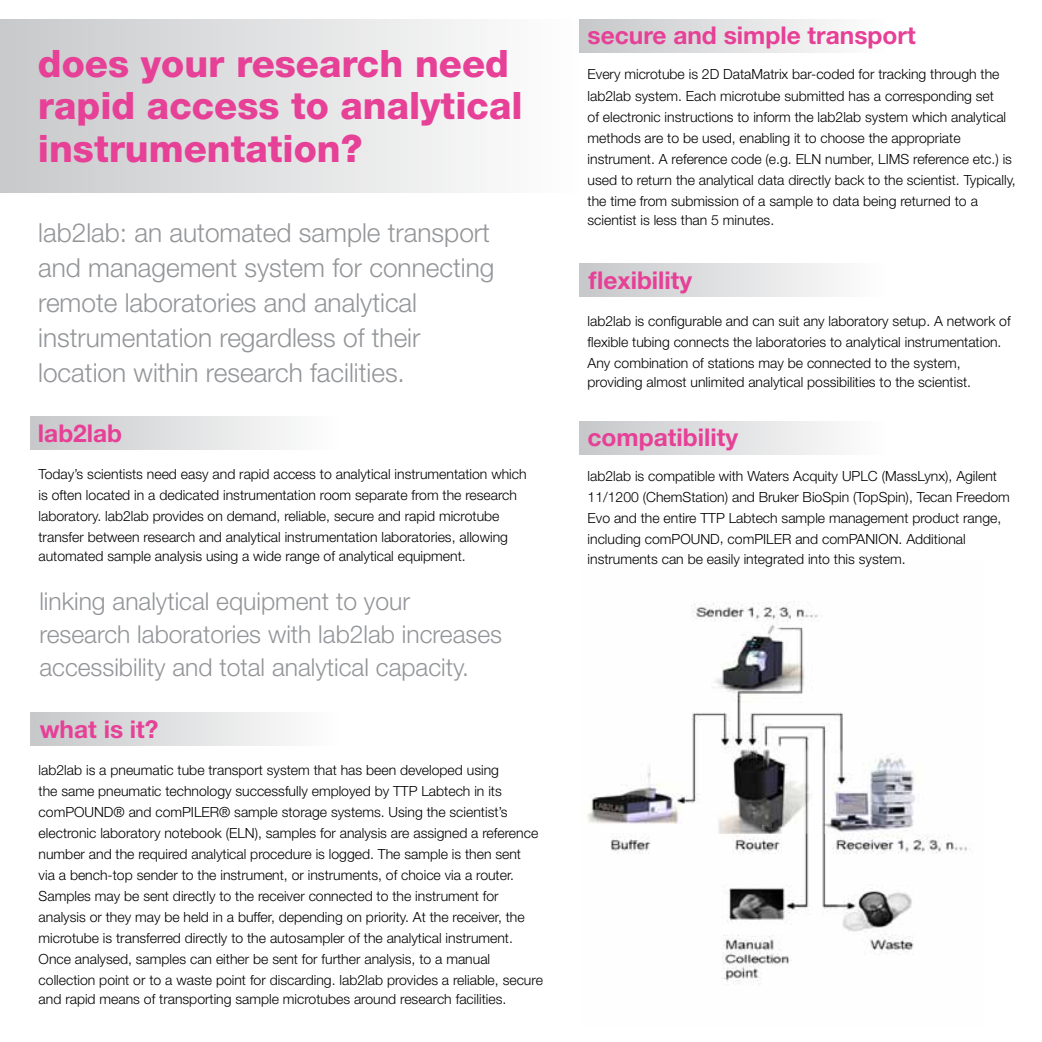
<style>
.page{position:relative;width:1042px;height:1042px;background:#fff}
.page>*{position:absolute;margin:0;border:0;box-sizing:border-box;transform-origin:0 0}
.t1{font:800 37.8px/42.7px "Helvetica Neue";color:#e64097}
.t2{font:300 26.25px/35px "Helvetica Neue";color:#939598}
.t3{font:300 24.68px/32.9px "Helvetica Neue";color:#939598}
.t4{font:700 24.5px "Helvetica Neue";color:#e64097}
.t5{font:300 14px/21px "Helvetica Neue";color:#000}
</style>
<div class="page">
<div style="left:0;top:19px;width:579px;height:174px;background:linear-gradient(to right,#c8c9cb,#fefefe)"></div>
<div style="left:579px;top:19px;width:307px;height:33px;background:linear-gradient(to right,#c6c7c9,#fefefe)"></div>
<div style="left:579px;top:263px;width:307px;height:34px;background:linear-gradient(to right,#c6c7c9,#fefefe)"></div>
<div style="left:579px;top:422px;width:307px;height:33px;background:linear-gradient(to right,#c6c7c9,#fefefe)"></div>
<div style="left:30px;top:712px;width:307px;height:33px;background:linear-gradient(to right,#c6c7c9,#fefefe)"></div>
<img style="left:587px;top:602px;width:383px;height:383px">
<div style="left:30px;top:417px;width:307px;height:33px;background:linear-gradient(to right,#c7c8ca,#fefefe)"></div>
<h1 class="t1" style="left:38px;top:42px;width:486px">does your research need rapid access to analytical instrumentation?</h1>
<h2 class="t2" style="left:38px;top:215px;width:458px">lab2lab: an automated sample transport and management system for connecting remote laboratories and analytical instrumentation regardless of their location within research facilities.</h2>
<h3 class="t4" style="left:38px;top:418px;width:86px">lab2lab</h3>
<p class="t5" style="left:39px;top:463px;width:490px">Today’s scientists need easy and rapid access to analytical instrumentation which is often located in a dedicated instrumentation room separate from the research laboratory. lab2lab provides on demand, reliable, secure and rapid microtube transfer between research and analytical instrumentation laboratories, allowing</p>
<p class="t5" style="left:39px;top:545px;width:429px">automated sample analysis using a wide range of analytical equipment.</p>
<h3 class="t3" style="left:39px;top:584px;width:464px">linking analytical equipment to your research laboratories with lab2lab increases accessibility and total analytical capacity.</h3>
<h3 class="t4" style="left:40px;top:713px;width:120px">what is it?</h3>
<p class="t5" style="left:39px;top:759px;width:506px">lab2lab is a pneumatic tube transport system that has been developed using<br>the same pneumatic technology successfully employed by TTP Labtech in its comPOUND® and comPILER® sample storage systems. Using the scientist’s electronic laboratory notebook (ELN), samples for analysis are assigned a reference number and the required analytical procedure is logged. The sample is then sent<br>via a bench-top sender to the instrument, or instruments, of choice via a router.<br>Samples may be sent directly to the receiver connected to the instrument for analysis or they may be held in a buffer, depending on priority. At the receiver, the microtube is transferred directly to the autosampler of the analytical instrument.<br>Once analysed, samples can either be sent for further analysis, to a manual collection point or to a waste point for discarding. lab2lab provides a reliable, secure</p>
<p class="t5" style="left:39px;top:988px;width:469px">and rapid means of transporting sample microtubes around research facilities.</p>
<h3 class="t4" style="left:587px;top:20px;width:329px">secure and simple transport</h3>
<p class="t5" style="left:587px;top:64px;width:430px">Every microtube is 2D DataMatrix bar-coded for tracking through the lab2lab system. Each microtube submitted has a corresponding set<br>of electronic instructions to inform the lab2lab system which analytical methods are to be used, enabling it to choose the appropriate instrument. A reference code (e.g. ELN number, LIMS reference etc.) is used to return the analytical data directly back to the scientist. Typically, the time from submission of a sample to data being returned to a</p>
<p class="t5" style="left:587px;top:209px;width:188px">scientist is less than 5 minutes.</p>
<h3 class="t4" style="left:588px;top:265px;width:105px">flexibility</h3>
<p class="t5" style="left:587px;top:310px;width:424px">lab2lab is configurable and can suit any laboratory setup. A network of flexible tubing connects the laboratories to analytical instrumentation.<br>Any combination of stations may be connected to the system,</p>
<p class="t5" style="left:587px;top:371px;width:385px">providing almost unlimited analytical possibilities to the scientist.</p>
<h3 class="t4" style="left:587px;top:422px;width:152px">compatibility</h3>
<p class="t5" style="left:587px;top:465px;width:424px">lab2lab is compatible with Waters Acquity UPLC (MassLynx), Agilent 11/1200 (ChemStation) and Bruker BioSpin (TopSpin), Tecan Freedom Evo and the entire TTP Labtech sample management product range, including comPOUND, comPILER and comPANION. Additional</p>
<p class="t5" style="left:587px;top:548px;width:320px">instruments can be easily integrated into this system.</p>
</div>
